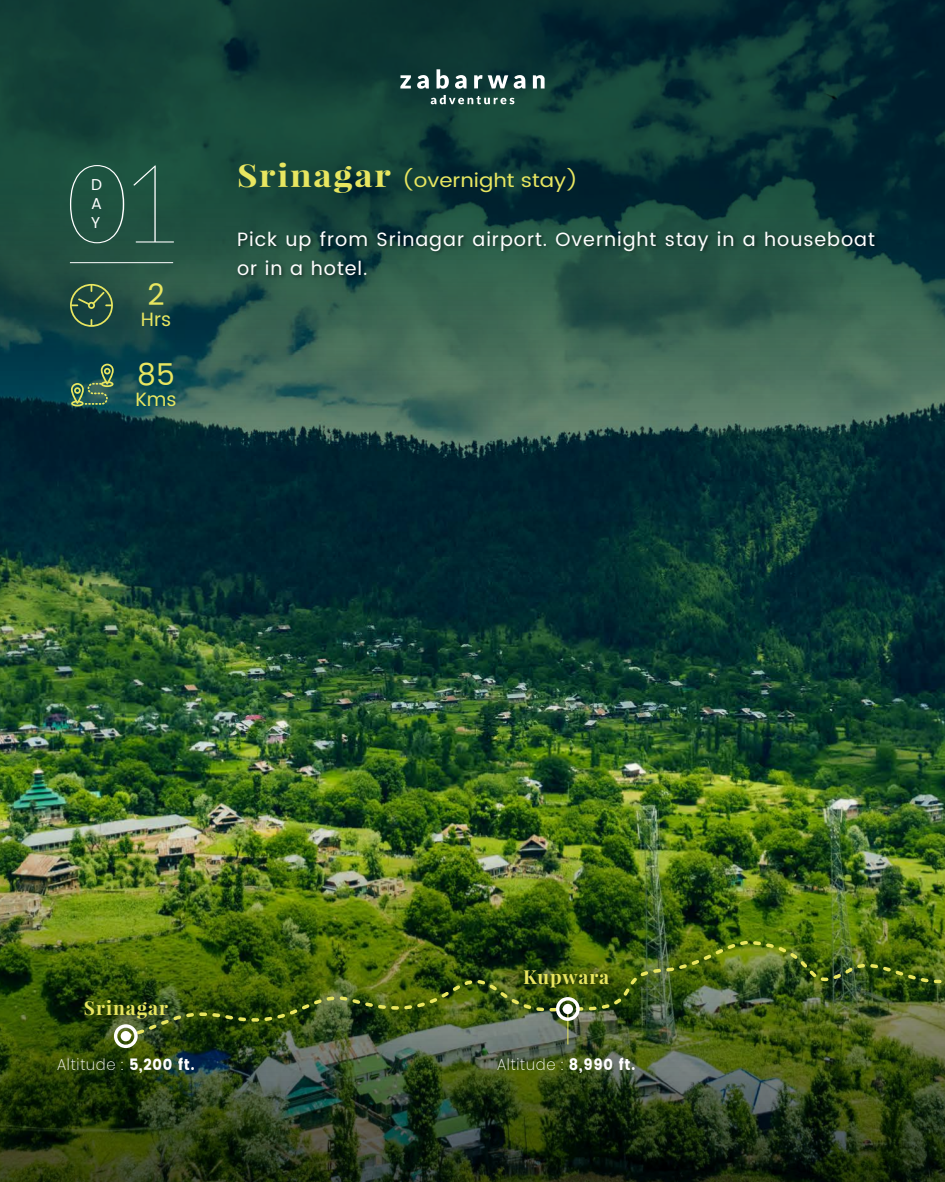
<style>
.page{position:relative;width:945px;height:1182px;background:#fff}
.page>*{position:absolute;margin:0;border:0;box-sizing:border-box;transform-origin:0 0}
.t1{font:100 109.38px "Lato";color:#fff}
.t2{font:29.75px "Poppins";color:#e8e660}
.t3{font:19.25px/29.8px "Poppins";letter-spacing:.05em;color:#fff}
.t4{font:19.25px "Poppins";color:#e8e660;scale:1.12 1}
.t5{font:700 19.25px "Playfair Display";letter-spacing:.05em;color:#e8e660}
.t6{font:19.25px "Poppins";color:#e8e660}
.t7{font:200 15.75px "Poppins";letter-spacing:.05em;color:#fff;scale:.93 1}
.t8{font:15.75px/18.9px "Poppins";color:#fff;text-align:justify}
.s1{font-family:"Playfair Display";font-weight:700;font-size:31.5px}
.s2{font-weight:400}
</style>
<div class="page">
<img style="left:0;top:0;width:945px;height:1181px">
<img style="left:233px;top:226px;width:657px;height:515px">
<svg style="left:70px;top:284px;width:43px;height:43px;background:#3f6245"></svg>
<svg style="left:71px;top:363px;width:43px;height:43px;background:#3b6a56"></svg>
<img style="left:122px;top:940px;width:823px;height:100px">
<img style="left:63px;top:995px;width:129px;height:33px">
<svg style="left:114px;top:1024px;width:24px;height:23px"></svg>
<div style="left:121px;top:1030px;width:10px;height:11px;background:#fff;border-radius:50%"></div>
<img style="left:476px;top:958px;width:182px;height:43px">
<hr style="left:567px;top:1008px;width:1px;height:36px;background:#e8e660">
<hr style="left:70px;top:262px;width:103px;height:1px;background:#fff">
<svg style="left:533px;top:75px;width:12px;height:13px"></svg>
<svg style="left:437px;top:69px;width:12px;height:20px"></svg>
<svg style="left:514px;top:75px;width:11px;height:14px"></svg>
<svg style="left:417px;top:75px;width:12px;height:14px"></svg>
<svg style="left:455px;top:75px;width:12px;height:14px"></svg>
<svg style="left:400px;top:75px;width:11px;height:13px"></svg>
<svg style="left:474px;top:75px;width:34px;height:13px"></svg>
<svg style="left:431px;top:95px;width:84px;height:9px"></svg>
<svg style="left:556px;top:996px;width:24px;height:24px"></svg>
<div style="left:563px;top:1003px;width:10px;height:11px;background:#fff;border-radius:50%"></div>
<h1 class="t1" style="left:65px;top:146px;width:117px">01</h1>
<p class="t8" style="left:91px;top:175px;width:12px">D A Y</p>
<h2 class="t2" style="left:147px;top:273px;width:19px">2</h2>
<p class="t6" style="left:141px;top:305px;width:32px">Hrs</p>
<h2 class="t2" style="left:137px;top:353px;width:39px">85</h2>
<p class="t6" style="left:135px;top:385px;width:43px">Kms</p>
<p class="t4" style="left:237px;top:166px;width:306px"><span class="s1">Srinagar</span> (overnight stay)</p>
<p class="t3" style="left:237px;top:224px;width:639px">Pick up from Srinagar airport. Overnight stay in a houseboat or in a hotel.</p>
<p class="t5" style="left:84px;top:995px;width:86px">Srinagar</p>
<p class="t7" style="left:57px;top:1055px;width:149px">Altitude : <span class="s2">5,200 ft.</span></p>
<p class="t5" style="left:523px;top:964px;width:88px">Kupwara</p>
<p class="t7" style="left:497px;top:1055px;width:150px">Altitude : <span class="s2">8,990 ft.</span></p>
</div>
